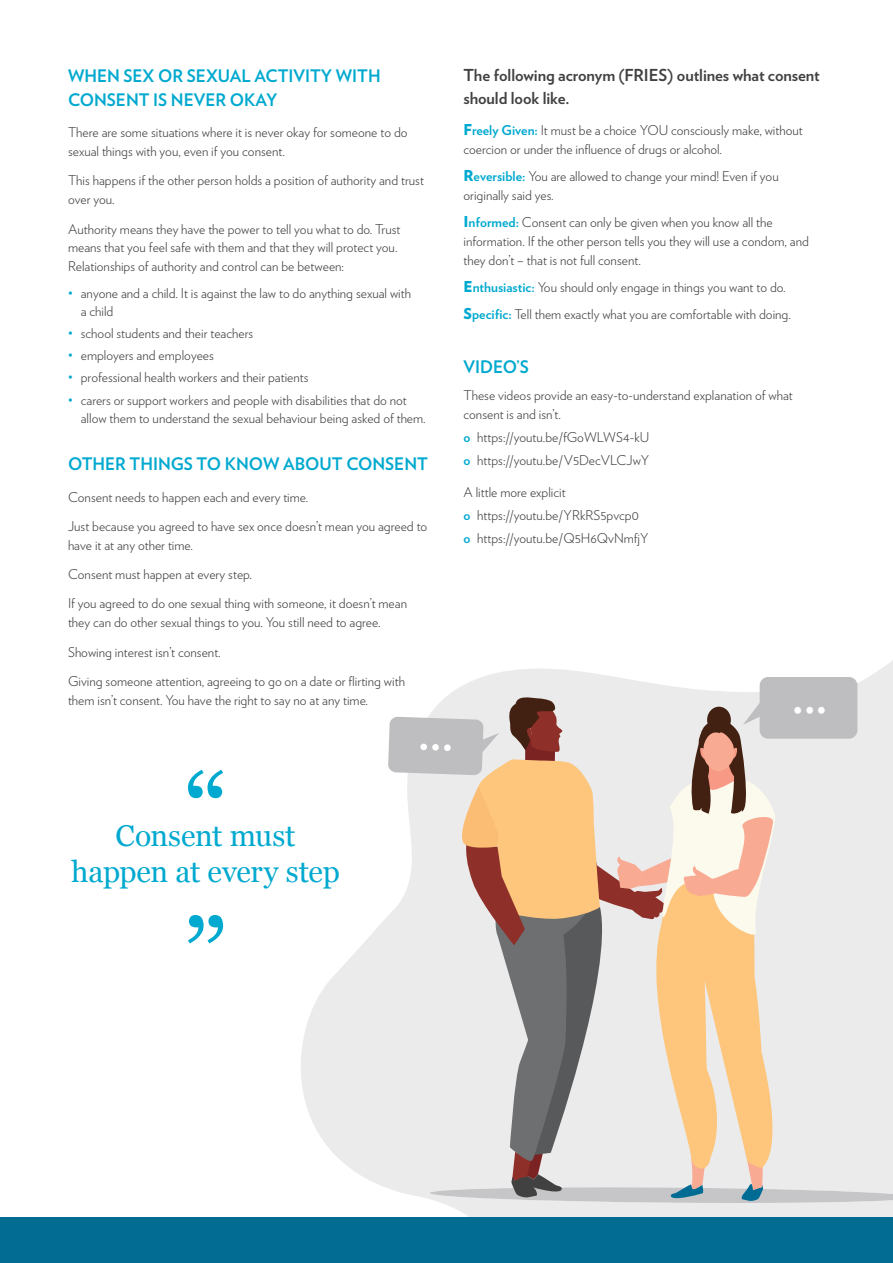
<style>
.page{position:relative;width:893px;height:1263px;background:#fff}
.page>*{position:absolute;margin:0;border:0;box-sizing:border-box;transform-origin:0 0}
.t1{font:49.35px "Georgia";color:#fff}
.t2{font:30px/36px "Georgia";letter-spacing:-.015em;color:#00a9cf;text-align:center}
.t3{font:700 17.25px/24px "Verlag";color:#00a9cf}
.t4{font:700 16.5px/22.5px "Verlag";letter-spacing:-.005em;color:#414142}
.t5{font:300 13.5px/18.8px "Verlag";color:#414142}
.s1{color:#00a9cf}
.s2{font-weight:900;font-size:15px;color:#00a9cf}
.s3{font-weight:700;color:#00a9cf}
</style>
<div class="page">
<svg style="left:277px;top:660px;width:616px;height:558px"></svg>
<div style="left:0;top:1218px;width:893px;height:45px;background:#036c93"></div>
<svg style="left:188px;top:770px;width:35px;height:28px"></svg>
<svg style="left:188px;top:915px;width:35px;height:28px"></svg>
<svg style="left:388px;top:677px;width:505px;height:526px;background:#ded2c7"></svg>
<p class="t3" style="left:68px;top:63px;width:314px">WHEN SEX OR SEXUAL ACTIVITY WITH<br>CONSENT IS NEVER OKAY</p>
<p class="t5" style="left:68px;top:122px;width:341px">There are some situations where it is never okay for someone to do sexual things with you, even if you consent.</p>
<p class="t5" style="left:68px;top:170px;width:357px">This happens if the other person holds a position of authority and trust over you.</p>
<p class="t5" style="left:68px;top:219px;width:334px">Authority means they have the power to tell you what to do. Trust means that you feel safe with them and that they will protect you.<br>Relationships of authority and control can be between:</p>
<p class="t5" style="left:81px;top:283px;width:332px;line-height:18px;text-indent:-13px"><span class="s1">•</span> anyone and a child. It is against the law to do anything sexual with a child</p>
<p class="t5" style="left:68px;top:323px;width:187px"><span class="s1">•</span> school students and their teachers</p>
<p class="t5" style="left:68px;top:345px;width:147px"><span class="s1">•</span> employers and employees</p>
<p class="t5" style="left:68px;top:367px;width:242px"><span class="s1">•</span> professional health workers and their patients</p>
<p class="t5" style="left:81px;top:390px;width:346px;line-height:18px;text-indent:-13px"><span class="s1">•</span> carers or support workers and people with disabilities that do not allow them to understand the sexual behaviour being asked of them.</p>
<p class="t3" style="left:68px;top:451px;width:361px">OTHER THINGS TO KNOW ABOUT CONSENT</p>
<p class="t5" style="left:68px;top:481px;width:361px;line-height:29.4px">Consent needs to happen each and every time.<br>Just because you agreed to have sex once doesn’t mean you agreed to</p>
<p class="t5" style="left:68px;top:529px;width:341px;line-height:29.4px">have it at any other time.<br>Consent must happen at every step.<br>If you agreed to do one sexual thing with someone, it doesn’t mean</p>
<p class="t5" style="left:68px;top:607px;width:338px;line-height:29.4px">they can do other sexual things to you. You still need to agree.<br>Showing interest isn’t consent.<br>Giving someone attention, agreeing to go on a date or flirting with</p>
<p class="t5" style="left:68px;top:690px;width:302px">them isn’t consent. You have the right to say no at any time.</p>
<p class="t4" style="left:463px;top:63px;width:358px">The following acronym (FRIES) outlines what consent should look like.</p>
<p class="t5" style="left:463px;top:120px;width:341px"><span class="s2">F</span><span class="s3">reely Given:</span> It must be a choice YOU consciously make, without coercion or under the influence of drugs or alcohol.</p>
<p class="t5" style="left:463px;top:166px;width:317px"><span class="s2">R</span><span class="s3">eversible:</span> You are allowed to change your mind! Even if you originally said yes.</p>
<p class="t5" style="left:463px;top:212px;width:347px"><span class="s2">I</span><span class="s3">nformed:</span> Consent can only be given when you know all the information. If the other person tells you they will use a condom, and they don’t – that is not full consent.</p>
<p class="t5" style="left:463px;top:273px;width:329px;line-height:27.3px"><span class="s2">E</span><span class="s3">nthusiastic:</span> You should only engage in things you want to do.<br><span class="s2">S</span><span class="s3">pecific:</span> Tell them exactly what you are comfortable with doing.</p>
<p class="t3" style="left:463px;top:354px;width:67px">VIDEO’S</p>
<p class="t5" style="left:463px;top:385px;width:331px">These videos provide an easy-to-understand explanation of what consent is and isn’t.</p>
<p class="t5" style="left:463px;top:425px;width:187px;line-height:23px"><span class="s3">o</span> https://youtu.be/fGoWLWS4-kU <span class="s3">o</span> https://youtu.be/V5DecVLCJwY</p>
<p class="t5" style="left:463px;top:479px;width:187px;line-height:23px">A little more explicit<br><span class="s3">o</span> https://youtu.be/YRkRS5pvcp0 <span class="s3">o</span> https://youtu.be/Q5H6QvNmfjY</p>
<h1 class="t1" style="left:791px;top:660px;width:39px">...</h1>
<h2 class="t2" style="left:71px;top:816px;width:270px">Consent must happen at every step</h2>
</div>
